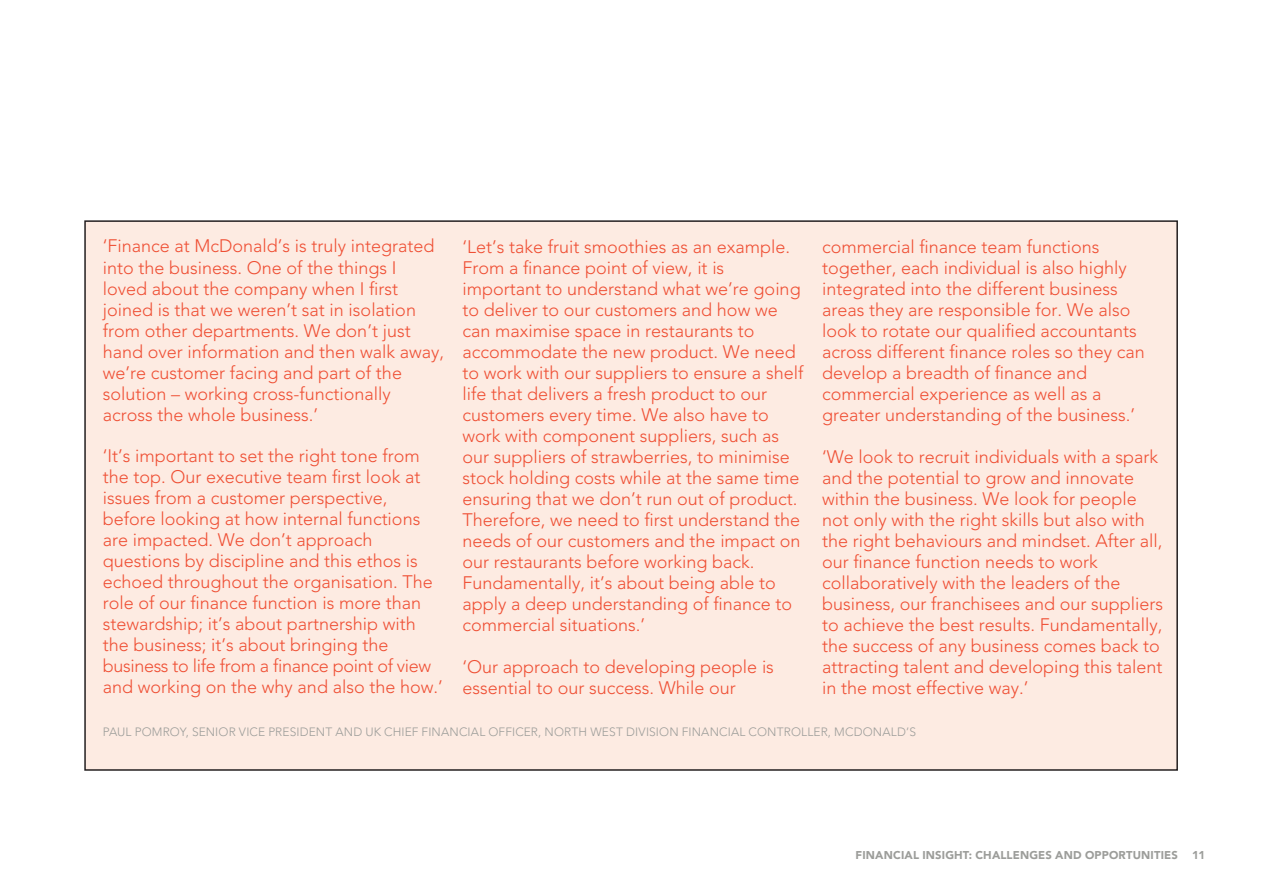
<style>
.page{position:relative;width:1263px;height:893px;background:#fff}
.page>*{position:absolute;margin:0;border:0;box-sizing:border-box;transform-origin:0 0}
.Quote_TECO{font:300 18px/21px "Avenir LT Std";color:#ef4f34}
.Quote_source_8_10{font:300 12px "Avenir LT Std";letter-spacing:.015em;color:#9c9d9a}
.t1{font:900 11.25px "Avenir LT Std";letter-spacing:.015em;color:#9c9d9a}
</style>
<div class="page">
<div style="left:85px;top:221px;width:1092px;height:549px;background:#fdebe2"></div>
<p class="Quote_TECO" style="left:462px;top:236px;width:342px">‘Let’s take fruit smoothies as an example.<br>From a finance point of view, it is important to understand what we’re going to deliver to our customers and how we can maximise space in restaurants to accommodate the new product. We need to work with our suppliers to ensure a shelf life that delivers a fresh product to our customers every time. We also have to work with component suppliers, such as our suppliers of strawberries, to minimise stock holding costs while at the same time ensuring that we don’t run out of product.<br>Therefore, we need to first understand the needs of our customers and the impact on our restaurants before working back.<br>Fundamentally, it’s about being able to apply a deep understanding of finance to commercial situations.’</p>
<p class="Quote_TECO" style="left:462px;top:656px;width:313px">‘Our approach to developing people is essential to our success. While our</p>
<p class="Quote_TECO" style="left:822px;top:236px;width:324px">commercial finance team functions together, each individual is also highly integrated into the different business areas they are responsible for. We also look to rotate our qualified accountants across different finance roles so they can develop a breadth of finance and commercial experience as well as a greater understanding of the business.’</p>
<p class="Quote_TECO" style="left:822px;top:446px;width:343px">‘We look to recruit individuals with a spark and the potential to grow and innovate within the business. We look for people not only with the right skills but also with the right behaviours and mindset. After all, our finance function needs to work collaboratively with the leaders of the business, our franchisees and our suppliers to achieve the best results. Fundamentally, the success of any business comes back to attracting talent and developing this talent in the most effective way.’</p>
<p class="Quote_source_8_10" style="left:103px;top:725px;width:815px">PAUL POMROY, SENIOR VICE PRESIDENT AND UK CHIEF FINANCIAL OFFICER, NORTH WEST DIVISION FINANCIAL CONTROLLER, MCDONALD’S</p>
<p class="Quote_TECO" style="left:103px;top:236px;width:343px">‘Finance at McDonald’s is truly integrated into the business. One of the things I loved about the company when I first joined is that we weren’t sat in isolation from other departments. We don’t just hand over information and then walk away, we’re customer facing and part of the solution – working cross-functionally across the whole business.’</p>
<p class="Quote_TECO" style="left:103px;top:446px;width:341px">‘It’s important to set the right tone from the top. Our executive team first look at issues from a customer perspective, before looking at how internal functions are impacted. We don’t approach questions by discipline and this ethos is echoed throughout the organisation. The role of our finance function is more than stewardship; it’s about partnership with the business; it’s about bringing the business to life from a finance point of view and working on the why and also the how.’</p>
<p class="t1" style="left:856px;top:848px;width:324px">FINANCIAL INSIGHT: CHALLENGES AND OPPORTUNITIES</p>
<p class="t1" style="left:1192px;top:848px;width:14px">11</p>
</div>
